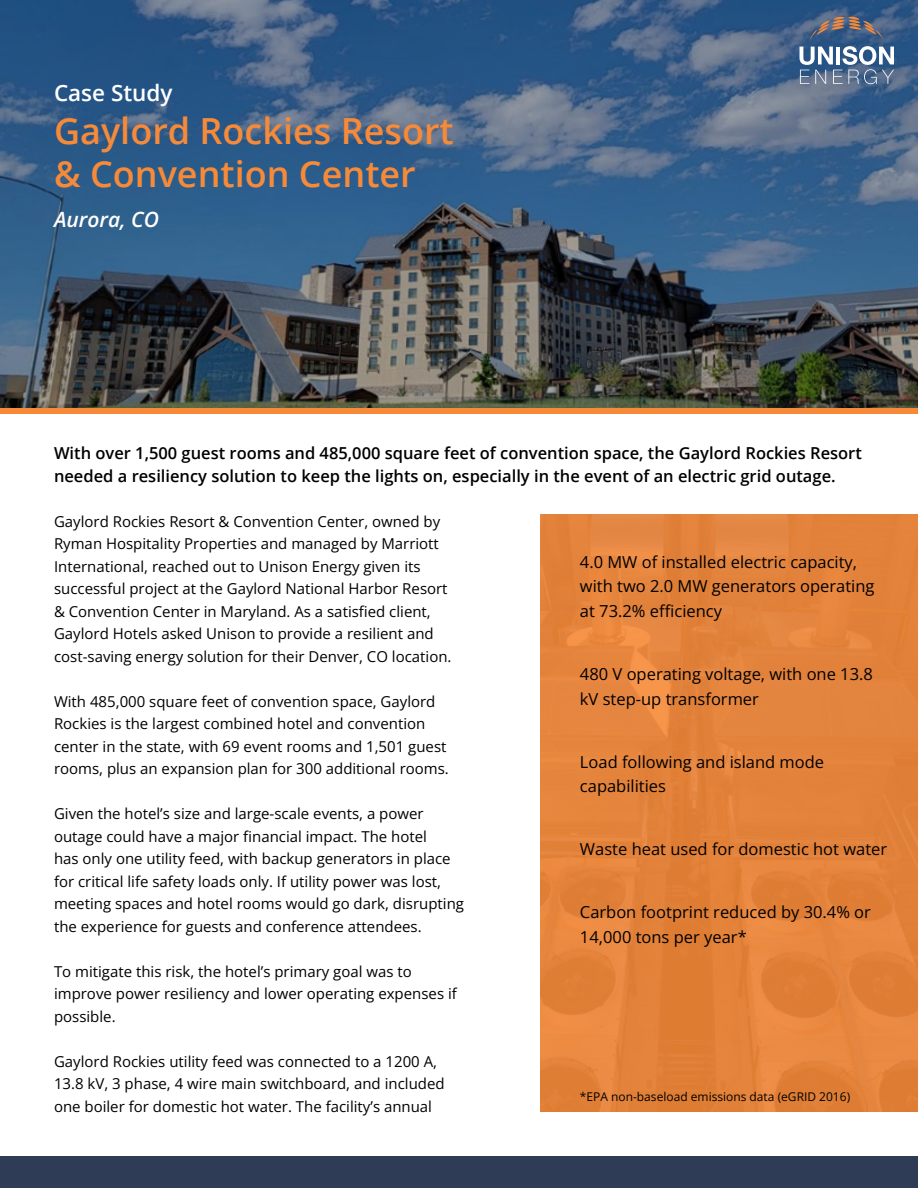
<style>
.page{position:relative;width:918px;height:1188px;background:#fff}
.page>*{position:absolute;margin:0;border:0;box-sizing:border-box;transform-origin:0 0}
.t1{font:600 36px/43.2px "Open Sans";color:#f78a38}
.t2{font:600 22.5px "Open Sans";color:#fff}
.t3{font:italic 21px "Open Sans";color:#fff}
.t4{font:16.5px/24.8px "Open Sans";color:#000}
.t5{font:600 16.5px/22.5px "Open Sans";color:#000}
.t6{font:15px/22.5px "Open Sans";color:#000}
.t7{font:12px "Open Sans";color:#000}
</style>
<div class="page">
<div style="left:0;top:1156px;width:918px;height:32px;background:#2e3c56"></div>
<img style="left:540px;top:514px;width:378px;height:598px">
<svg style="left:0;top:0;width:918px;height:408px;background:#3d5873"></svg>
<div style="left:0;top:408px;width:918px;height:6px;background:#f78a38"></div>
<svg style="left:810px;top:17px;width:73px;height:23px;background:#606679"></svg>
<svg style="left:800px;top:46px;width:94px;height:38px"></svg>
<h2 class="t2" style="left:54px;top:78px;width:120px">Case Study</h2>
<h1 class="t1" style="left:54px;top:108px;width:401px">Gaylord Rockies Resort &amp; Convention Center</h1>
<h3 class="t3" style="left:54px;top:204px;width:107px">Aurora, CO</h3>
<p class="t5" style="left:54px;top:441px;width:809px">With over 1,500 guest rooms and 485,000 square feet of convention space, the Gaylord Rockies Resort needed a resiliency solution to keep the lights on, especially in the event of an electric grid outage.</p>
<p class="t6" style="left:54px;top:509px;width:399px">Gaylord Rockies Resort &amp; Convention Center, owned by Ryman Hospitality Properties and managed by Marriott International, reached out to Unison Energy given its successful project at the Gaylord National Harbor Resort &amp; Convention Center in Maryland. As a satisfied client, Gaylord Hotels asked Unison to provide a resilient and cost-saving energy solution for their Denver, CO location.</p>
<p class="t6" style="left:54px;top:689px;width:396px">With 485,000 square feet of convention space, Gaylord Rockies is the largest combined hotel and convention center in the state, with 69 event rooms and 1,501 guest rooms, plus an expansion plan for 300 additional rooms.</p>
<p class="t6" style="left:54px;top:802px;width:412px">Given the hotel’s size and large-scale events, a power outage could have a major financial impact. The hotel<br>has only one utility feed, with backup generators in place for critical life safety loads only. If utility power was lost, meeting spaces and hotel rooms would go dark, disrupting the experience for guests and conference attendees.</p>
<p class="t6" style="left:54px;top:959px;width:404px">To mitigate this risk, the hotel’s primary goal was to improve power resiliency and lower operating expenses if possible.</p>
<p class="t6" style="left:54px;top:1049px;width:392px">Gaylord Rockies utility feed was connected to a 1200 A,<br>13.8 kV, 3 phase, 4 wire main switchboard, and included one boiler for domestic hot water. The facility’s annual</p>
<p class="t4" style="left:580px;top:549px;width:296px">4.0 MW of installed electric capacity, with two 2.0 MW generators operating at 73.2% efficiency</p>
<p class="t4" style="left:580px;top:661px;width:294px">480 V operating voltage, with one 13.8 kV step-up transformer</p>
<p class="t4" style="left:580px;top:749px;width:246px">Load following and island mode capabilities</p>
<p class="t4" style="left:580px;top:837px;width:309px">Waste heat used for domestic hot water</p>
<p class="t4" style="left:580px;top:900px;width:293px">Carbon footprint reduced by 30.4% or<br>14,000 tons per year*</p>
<p class="t7" style="left:580px;top:1089px;width:272px">*EPA non-baseload emissions data (eGRID 2016)</p>
</div>
